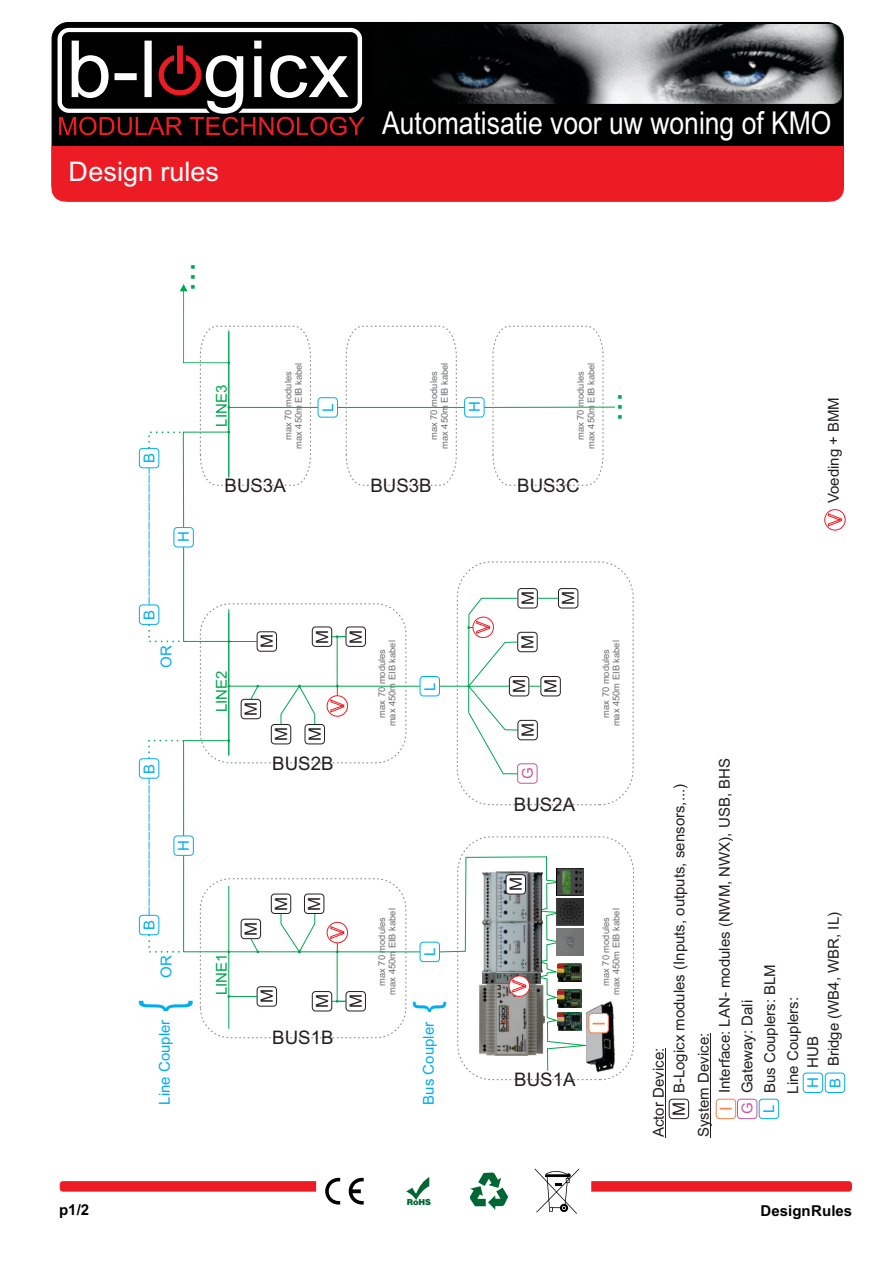
<style>
.page{position:relative;width:893px;height:1263px;background:#fff}
.page>*{position:absolute;margin:0;border:0;box-sizing:border-box;transform-origin:0 0}
.t1{font:57.45px "Arial";color:#00aeef;scale:.63 1}
.t2{font:36px "Arial";color:#00a650}
.t3{font:35.4px "Arial";color:#00aeef}
.t4{font:31.5px "Arial";color:#fff;scale:.84 1}
.t5{font:27px "Arial";color:#fff}
.t6{font:18.75px "Arial";color:#231f20}
.t7{font:16.8px/33.8px "Arial";color:#231f20}
.t8{font:16.8px "Arial";color:#f58345}
.t9{font:15px/20.9px "Arial";color:#231f20}
.t10{font:15px "Arial";color:#00aeef}
.t11{font:700 15px "Arial";color:#000}
.t12{font:15px "Arial";color:#00a650}
.t13{font:15px "Arial";color:#c657a0}
.t14{font:9.3px/10.5px "Arial";color:#6d6e70;text-align:center}
.t15{font:900 8.25px "Swiss 721 BT";color:#063}
.s1{color:#00aeef}
</style>
<div class="page">
<div style="left:52px;top:22px;width:792px;height:179px;background:#000;border:1px solid #000;border-radius:16px"></div>
<svg style="left:58px;top:28px;width:307px;height:107px"></svg>
<img style="left:431px;top:24px;width:410px;height:79px">
<div style="left:51px;top:146px;width:793px;height:56px;background:#ed1c24"></div>
<div style="left:60px;top:1181px;width:792px;height:10px;background:#ed1c24;border:1px solid #ed1c24;border-radius:3px"></div>
<div style="left:316px;top:1167px;width:275px;height:48px;background:#fff;border-radius:12px"></div>
<svg style="left:406px;top:1177px;width:23px;height:23px"></svg>
<svg style="left:470px;top:1172px;width:38px;height:38px"></svg>
<svg style="left:534px;top:1168px;width:45px;height:46px"></svg>
<svg style="left:349px;top:1178px;width:15px;height:26px"></svg>
<svg style="left:325px;top:1178px;width:15px;height:26px"></svg>
<hr style="left:484px;top:407px;width:131px;height:1px;background:#00a650">
<img style="left:597px;top:1001px;width:30px;height:72px">
<div style="left:669px;top:1099px;width:20px;height:20px;border:1px solid #231f20;border-radius:3px"></div>
<hr style="left:665px;top:1048px;width:1px;height:89px;background:#231f20">
<div style="left:588px;top:1013px;width:21px;height:20px;background:#fff;border:1px solid #f58345;border-radius:3px"></div>
<div style="left:716px;top:1099px;width:20px;height:20px;border:1px solid #f58345;border-radius:3px"></div>
<hr style="left:710px;top:1033px;width:1px;height:104px;background:#231f20">
<div style="left:803px;top:1072px;width:20px;height:21px;border:1px solid #00aeef;border-radius:3px"></div>
<div style="left:825px;top:1072px;width:20px;height:21px;border:1px solid #00aeef;border-radius:3px"></div>
<div style="left:737px;top:1099px;width:20px;height:20px;border:1px solid #c657a0;border-radius:3px"></div>
<div style="left:759px;top:1099px;width:20px;height:20px;border:1px solid #00aeef;border-radius:3px"></div>
<div style="left:139px;top:915px;width:20px;height:20px;border:1px solid #00aeef;border-radius:3px"></div>
<div style="left:139px;top:758px;width:20px;height:21px;border:1px solid #00aeef;border-radius:3px"></div>
<div style="left:139px;top:604px;width:20px;height:21px;border:1px solid #00aeef;border-radius:3px"></div>
<div style="left:139px;top:448px;width:20px;height:20px;border:1px solid #00aeef;border-radius:3px"></div>
<svg style="left:824px;top:509px;width:22px;height:22px"></svg>
<svg style="left:148px;top:284px;width:456px;height:787px"></svg>
<h3 class="t5" style="left:69px;top:161px;width:152px">Design rules</h3>
<h3 class="t4" style="left:382px;top:111px;width:536px">Automatisatie voor uw woning of KMO</h3>
<h2 class="t2" style="left:169px;top:292px;width:32px;rotate:-90deg">...</h2>
<h3 class="t10" style="left:144px;top:463px;width:12px;rotate:-90deg">B</h3>
<h3 class="t10" style="left:178px;top:542px;width:12px;rotate:-90deg">H</h3>
<h3 class="t12" style="left:216px;top:427px;width:43px;rotate:-90deg">LINE3</h3>
<p class="t14" style="left:284px;top:449px;width:88px;rotate:-90deg">max 70 modules max 450m EIB kabel</p>
<h3 class="t6" style="left:225px;top:479px;width:63px">BUS3A</h3>
<p class="t14" style="left:430px;top:449px;width:88px;rotate:-90deg">max 70 modules max 450m EIB kabel</p>
<h3 class="t6" style="left:370px;top:479px;width:63px">BUS3B</h3>
<h3 class="t10" style="left:469px;top:412px;width:12px;rotate:-90deg">H</h3>
<h3 class="t10" style="left:144px;top:620px;width:12px;rotate:-90deg">B</h3>
<h3 class="t10" style="left:160px;top:668px;width:24px;rotate:-90deg">OR</h3>
<h3 class="t10" style="left:144px;top:774px;width:12px;rotate:-90deg">B</h3>
<h3 class="t12" style="left:216px;top:712px;width:43px;rotate:-90deg">LINE2</h3>
<h3 class="t6" style="left:272px;top:756px;width:63px">BUS2B</h3>
<p class="t14" style="left:377px;top:726px;width:88px;rotate:-90deg">max 70 modules max 450m EIB kabel</p>
<h3 class="t10" style="left:424px;top:691px;width:10px;rotate:-90deg">L</h3>
<h3 class="t10" style="left:178px;top:851px;width:12px;rotate:-90deg">H</h3>
<h3 class="t10" style="left:144px;top:930px;width:12px;rotate:-90deg">B</h3>
<h3 class="t10" style="left:160px;top:978px;width:24px;rotate:-90deg">OR</h3>
<h1 class="t1" style="left:139px;top:1011px;width:21px;rotate:-90deg">{</h1>
<h3 class="t12" style="left:216px;top:995px;width:43px;rotate:-90deg">LINE1</h3>
<h3 class="t7" style="left:236px;top:936px;width:16px;rotate:-90deg">M</h3>
<h3 class="t7" style="left:266px;top:911px;width:16px;rotate:-90deg">M</h3>
<h3 class="t7" style="left:252px;top:1003px;width:16px;rotate:-90deg">M</h3>
<h3 class="t7" style="left:299px;top:911px;width:16px;rotate:-90deg">M</h3>
<h3 class="t7" style="left:307px;top:1008px;width:16px;rotate:-90deg">M<br>M</h3>
<p class="t14" style="left:377px;top:994px;width:88px;rotate:-90deg">max 70 modules max 450m EIB kabel</p>
<h3 class="t10" style="left:424px;top:956px;width:10px;rotate:-90deg">L</h3>
<h3 class="t3" style="left:413px;top:1013px;width:14px;rotate:-90deg">{</h3>
<h3 class="t10" style="left:159px;top:1104px;width:87px;rotate:-90deg">Line Coupler</h3>
<h3 class="t6" style="left:272px;top:1031px;width:63px">BUS1B</h3>
<h3 class="t10" style="left:423px;top:1104px;width:84px;rotate:-90deg">Bus Coupler</h3>
<p class="t14" style="left:576px;top:449px;width:88px;rotate:-90deg">max 70 modules max 450m EIB kabel</p>
<h3 class="t6" style="left:517px;top:479px;width:64px">BUS3C</h3>
<h2 class="t2" style="left:596px;top:422px;width:32px;rotate:-90deg">...</h2>
<h3 class="t7" style="left:512px;top:737px;width:16px;rotate:-90deg">M</h3>
<h3 class="t13" style="left:522px;top:779px;width:13px;rotate:-90deg">G</h3>
<h3 class="t6" style="left:514px;top:798px;width:63px">BUS2A</h3>
<p class="t14" style="left:601px;top:726px;width:88px;rotate:-90deg">max 70 modules max 450m EIB kabel</p>
<h3 class="t7" style="left:501px;top:891px;width:16px;rotate:-90deg">M</h3>
<p class="t14" style="left:601px;top:994px;width:88px;rotate:-90deg">max 70 modules max 450m EIB kabel</p>
<h3 class="t8" style="left:592px;top:1025px;width:6px;rotate:-90deg">I</h3>
<h3 class="t6" style="left:514px;top:1073px;width:63px">BUS1A</h3>
<h3 class="t9" style="left:824px;top:503px;width:108px;rotate:-90deg">Voeding + BMM</h3>
<h3 class="t9" style="left:649px;top:1093px;width:311px;text-indent:-44px;rotate:-90deg">Actor Device:<br>B-Logicx modules (Inputs, outputs, sensors,...)</h3>
<h3 class="t7" style="left:664px;top:1116px;width:16px;rotate:-90deg">M</h3>
<h3 class="t9" style="left:695px;top:1093px;width:337px;text-indent:-44px;rotate:-90deg">System Device:<br>Interface: LAN- modules (NWM, NWX), USB, BHS</h3>
<h3 class="t8" style="left:720px;top:1111px;width:6px;rotate:-90deg">I</h3>
<h3 class="t9" style="left:804px;top:1066px;width:156px;text-indent:-22px;rotate:-90deg"><span class="s1">H</span> HUB<br>Bridge (WB4, WBR, IL)</h3>
<h3 class="t9" style="left:737px;top:1093px;width:131px;line-height:22.6px;rotate:-90deg">Gateway: Dali<br>Bus Couplers: BLM<br>Line Couplers:</h3>
<h3 class="t10" style="left:829px;top:1088px;width:12px;rotate:-90deg">B</h3>
<h3 class="t13" style="left:742px;top:1114px;width:13px;rotate:-90deg">G</h3>
<h3 class="t10" style="left:763px;top:1113px;width:10px;rotate:-90deg">L</h3>
<p class="t15" style="left:407px;top:1199px;width:26px">RoHS</p>
<h3 class="t11" style="left:59px;top:1204px;width:32px">p1/2</h3>
<h3 class="t11" style="left:760px;top:1205px;width:93px">DesignRules</h3>
</div>
